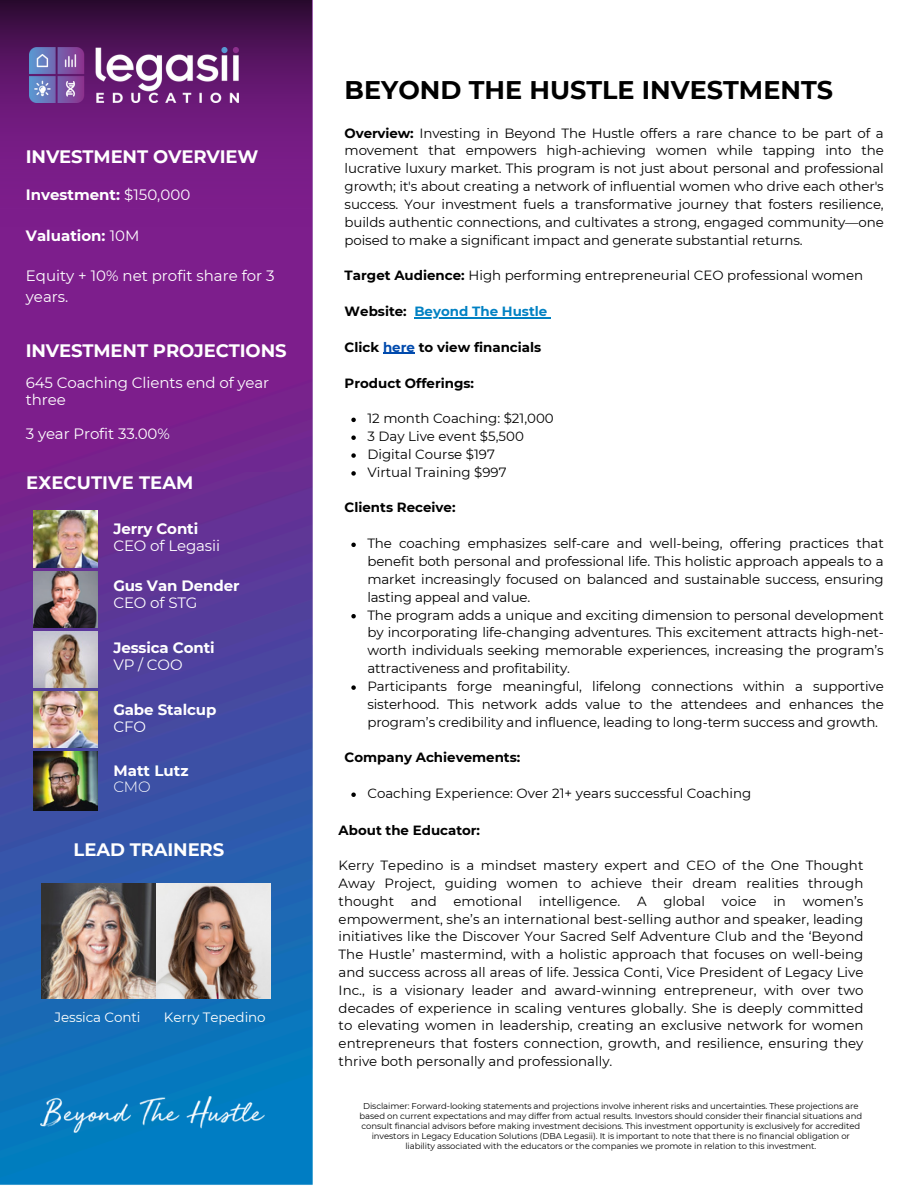
<style>
.page{position:relative;width:918px;height:1188px;background:#fff}
.page>*{position:absolute;margin:0;border:0;box-sizing:border-box;transform-origin:0 0}
.t1{font:700 25.5px "Montserrat";color:#000}
.t2{font:700 18px "Montserrat";letter-spacing:-.005em;color:#fff}
.t3{font:15px/16.8px "Montserrat";letter-spacing:-.005em;color:#fff}
.t4{font:700 15px/16.8px "Montserrat";letter-spacing:-.005em;color:#fff}
.t5{font:13.5px "Montserrat";letter-spacing:-.005em;color:#fff}
.t6{font:13.35px/17.9px "Montserrat";color:#000;text-align:justify}
.t7{font:700 13.35px "Montserrat";color:#000}
.t8{font:700 13.35px "Montserrat";color:#0081c3}
.t9{font:8.4px/10.1px "Montserrat";letter-spacing:-.005em;color:#000;text-align:center}
.s1{font-weight:400}
.s2{font-weight:700}
.s3{font-weight:300}
.s4{color:#004aad}
</style>
<div class="page">
<img style="left:0;top:0;width:313px;height:1185px">
<img style="left:1px;top:0;width:310px;height:226px">
<img style="left:41px;top:1096px;width:223px;height:36px">
<hr style="left:414px;top:317px;width:133px;height:1px;background:#0081c3">
<hr style="left:383px;top:353px;width:32px;height:1px;background:#004aad">
<svg style="left:351px;top:418px;width:5px;height:4px"></svg>
<svg style="left:351px;top:435px;width:5px;height:5px"></svg>
<svg style="left:351px;top:453px;width:5px;height:5px"></svg>
<svg style="left:351px;top:471px;width:5px;height:5px"></svg>
<svg style="left:351px;top:543px;width:5px;height:4px"></svg>
<svg style="left:351px;top:614px;width:5px;height:4px"></svg>
<svg style="left:351px;top:685px;width:5px;height:5px"></svg>
<svg style="left:351px;top:793px;width:5px;height:4px"></svg>
<img style="left:41px;top:883px;width:230px;height:115px">
<img style="left:33px;top:511px;width:64px;height:56px">
<img style="left:33px;top:692px;width:64px;height:56px">
<img style="left:33px;top:571px;width:64px;height:56px">
<img style="left:33px;top:631px;width:64px;height:57px">
<img style="left:33px;top:752px;width:64px;height:58px">
<img style="left:29px;top:48px;width:209px;height:55px">
<p class="t2" style="left:26px;top:145px;width:234px">INVESTMENT OVERVIEW</p>
<p class="t4" style="left:26px;top:187px;width:166px">Investment: <span class="s1">$150,000</span></p>
<h4 class="t4" style="left:26px;top:227px;width:115px">Valuation: <span class="s1">10M</span></h4>
<p class="t3" style="left:26px;top:266px;width:250px;line-height:20.2px">Equity + 10% net profit share for 3 years.</p>
<p class="t2" style="left:26px;top:339px;width:262px">INVESTMENT PROJECTIONS</p>
<h4 class="t3" style="left:26px;top:374px;width:245px">645 Coaching Clients end of year three</h4>
<p class="t3" style="left:26px;top:425px;width:146px">3 year Profit 33.00%</p>
<h3 class="t2" style="left:26px;top:471px;width:169px">EXECUTIVE TEAM</h3>
<h4 class="t3" style="left:113px;top:521px;width:108px"><span class="s2">Jerry Conti<br></span>CEO of Legasii</h4>
<h4 class="t4" style="left:113px;top:577px;width:128px">Gus Van Dender<br><span class="s1">CEO of STG</span></h4>
<p class="t4" style="left:113px;top:639px;width:103px">Jessica Conti<br><span class="s1">VP / COO</span></p>
<p class="t4" style="left:113px;top:702px;width:105px">Gabe Stalcup<br><span class="s1">CFO</span></p>
<p class="t4" style="left:113px;top:762px;width:77px">Matt Lutz<br><span class="s3">CMO</span></p>
<h4 class="t2" style="left:74px;top:839px;width:152px">LEAD TRAINERS</h4>
<h2 class="t5" style="left:54px;top:1009px;width:88px">Jessica Conti</h2>
<p class="t5" style="left:164px;top:1009px;width:103px">Kerry Tepedino</p>
<h2 class="t1" style="left:345px;top:74px;width:490px">BEYOND THE HUSTLE INVESTMENTS</h2>
<h3 class="t6" style="left:345px;top:124px;width:541px"><span class="s2">Overview:</span> Investing in Beyond The Hustle offers a rare chance to be part of a movement that empowers high-achieving women while tapping into the lucrative luxury market. This program is not just about personal and professional growth; it's about creating a network of influential women who drive each other's success. Your investment fuels a transformative journey that fosters resilience, builds authentic connections, and cultivates a strong, engaged community—one poised to make a significant impact and generate substantial returns.</h3>
<h3 class="t6" style="left:345px;top:267px;width:520px"><span class="s2">Target Audience:</span> High performing entrepreneurial CEO professional women</h3>
<h3 class="t7" style="left:345px;top:303px;width:64px">Website:</h3>
<h2 class="t8" style="left:414px;top:303px;width:134px">Beyond The Hustle</h2>
<h2 class="t7" style="left:345px;top:339px;width:198px">Click <span class="s4">here</span> to view financials</h2>
<h3 class="t7" style="left:345px;top:375px;width:131px">Product Offerings:</h3>
<h3 class="t6" style="left:367px;top:409px;width:188px">12 month Coaching: $21,000</h3>
<h2 class="t6" style="left:367px;top:427px;width:158px">3 Day Live event $5,500</h2>
<p class="t6" style="left:367px;top:445px;width:129px">Digital Course $197</p>
<p class="t6" style="left:367px;top:463px;width:141px">Virtual Training $997</p>
<p class="t7" style="left:345px;top:500px;width:112px">Clients Receive:</p>
<p class="t6" style="left:367px;top:534px;width:518px">The coaching emphasizes self-care and well-being, offering practices that benefit both personal and professional life. This holistic approach appeals to a market increasingly focused on balanced and sustainable success, ensuring lasting appeal and value.</p>
<p class="t6" style="left:367px;top:606px;width:518px">The program adds a unique and exciting dimension to personal development by incorporating life-changing adventures. This excitement attracts high-net&shy;worth individuals seeking memorable experiences, increasing the program’s attractiveness and profitability.</p>
<h3 class="t6" style="left:367px;top:677px;width:518px">Participants forge meaningful, lifelong connections within a supportive sisterhood. This network adds value to the attendees and enhances the program’s credibility and influence, leading to long-term success and growth.</h3>
<h3 class="t7" style="left:345px;top:749px;width:177px">Company Achievements:</h3>
<h3 class="t6" style="left:367px;top:784px;width:385px">Coaching Experience: Over 21+ years successful Coaching</h3>
<p class="t7" style="left:339px;top:822px;width:143px">About the Educator:</p>
<h3 class="t6" style="left:339px;top:856px;width:526px">Kerry Tepedino is a mindset mastery expert and CEO of the One Thought Away Project, guiding women to achieve their dream realities through thought</h3>
<h3 class="t6" style="left:339px;top:892px;width:526px;text-indent:464px">women’s empowerment, she’s an international best-selling author and speaker, leading initiatives like the Discover Your Sacred Self Adventure Club and the ‘Beyond The Hustle’ mastermind, with a holistic approach that focuses on well-being and success across all areas of life. Jessica Conti, Vice President of Legacy Live Inc., is a visionary leader and award-winning entrepreneur, with over two decades of experience in scaling ventures globally. She is deeply committed to elevating women in leadership, creating an exclusive network for women entrepreneurs that fosters connection, growth, and resilience, ensuring they thrive both personally and professionally.</h3>
<h3 class="t6" style="left:411px;top:892px;width:27px">and</h3>
<h3 class="t6" style="left:454px;top:892px;width:70px">emotional</h3>
<h3 class="t6" style="left:539px;top:892px;width:83px">intelligence.</h3>
<h3 class="t6" style="left:637px;top:892px;width:11px">A</h3>
<h3 class="t6" style="left:663px;top:892px;width:43px">global</h3>
<h3 class="t6" style="left:722px;top:892px;width:36px">voice</h3>
<h3 class="t6" style="left:773px;top:892px;width:14px">in</h3>
<p class="t9" style="left:360px;top:1101px;width:504px">Disclaimer: Forward-looking statements and projections involve inherent risks and uncertainties. These projections are based on current expectations and may differ from actual results. Investors should consider their financial situations and consult financial advisors before making investment decisions. This investment opportunity is exclusively for accredited investors in Legacy Education Solutions (DBA Legasii). It is important to note that there is no financial obligation or liability associated with the educators or the companies we promote in relation to this investment.</p>
</div>
